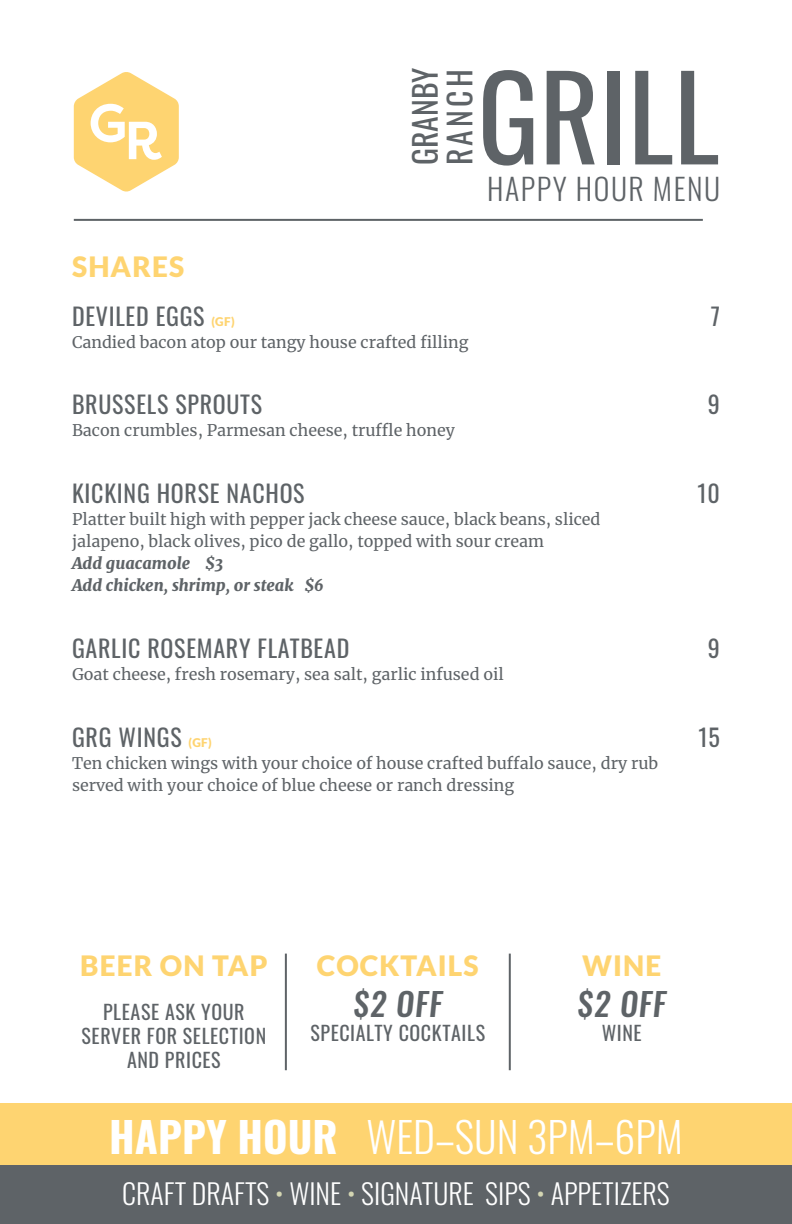
<style>
.page{position:relative;width:792px;height:1224px;background:#fff}
.page>*{position:absolute;margin:0;border:0;box-sizing:border-box;transform-origin:0 0}
.t1{font:115.6px "Oswald";color:#5e6367}
.t2{font:300 42px "Oswald";color:#fff}
.Item{font:italic 500 32px "Oswald";letter-spacing:.03em;color:#5e6367}
.t3{font:31.8px/34.6px "Oswald";color:#5e6367}
.Item-2{font:300 29.8px "Oswald";letter-spacing:.05em;color:#5e6367}
.t4{font:300 28px "Oswald";color:#fff}
.Subhead{font:900 28px "Lato";letter-spacing:.04em;color:#fed471}
.Item-3{font:24px "Oswald";letter-spacing:.03em;color:#5e6367}
.Item-4{font:20px/24px "Oswald";letter-spacing:.03em;color:#5e6367;text-align:center}
.Description{font:16px/22px "Merriweather";color:#5e6367}
.Item-5{font:16px "Merriweather";color:#5e6367}
.s1{font-family:"Lato";font-weight:900;font-size:12px;color:#fed471}
.s2{font-weight:900;font-style:italic}
.s3{font-weight:700}
.s4{color:#d3d5b2}
</style>
<div class="page">
<svg style="left:74px;top:72px;width:105px;height:120px"></svg>
<hr style="left:285px;top:954px;width:2px;height:116px;background:#5e6367">
<hr style="left:509px;top:954px;width:2px;height:116px;background:#5e6367">
<hr style="left:74px;top:219px;width:629px;height:2px;background:#5e6367">
<div style="left:0;top:1103px;width:792px;height:63px;background:#fed471"></div>
<div style="left:0;top:1166px;width:792px;height:58px;background:#5e6367"></div>
<p class="Subhead" style="left:72px;top:251px;width:114px">SHARES</p>
<p class="t3" style="left:405px;top:165px;width:99px;rotate:-90deg">GRANBY<br>RANCH</p>
<p class="t1" style="left:478px;top:14px;width:244px">GRILL</p>
<p class="Item-2" style="left:487px;top:163px;width:234px">HAPPY HOUR MENU</p>
<p class="Item-3" style="left:72px;top:294px;width:164px">DEVILED EGGS <span class="s1">(GF)</span></p>
<p class="Item-3" style="left:711px;top:294px;width:11px">7</p>
<p class="Description" style="left:72px;top:330px;width:398px">Candied bacon atop our tangy house crafted filling</p>
<p class="Item-3" style="left:72px;top:383px;width:192px">BRUSSELS SPROUTS</p>
<p class="Item-3" style="left:708px;top:383px;width:14px">9</p>
<p class="Item-5" style="left:72px;top:420px;width:385px">Bacon crumbles, Parmesan cheese, truffle honey</p>
<p class="Item-3" style="left:72px;top:472px;width:234px">KICKING HORSE NACHOS</p>
<p class="Item-3" style="left:697px;top:472px;width:24px">10</p>
<p class="Description" style="left:72px;top:508px;width:530px">Platter built high with pepper jack cheese sauce, black beans, sliced jalapeno, black olives, pico de gallo, topped with sour cream<br><span class="s2">Add guacamole $3<br>Add chicken, shrimp, or steak $6</span></p>
<p class="Item-3" style="left:72px;top:627px;width:279px">GARLIC ROSEMARY FLATBEAD</p>
<p class="Item-3" style="left:708px;top:627px;width:14px">9</p>
<p class="Description" style="left:72px;top:663px;width:433px">Goat cheese, fresh rosemary, sea salt, garlic infused oil</p>
<p class="Item-3" style="left:72px;top:716px;width:141px">GRG WINGS <span class="s1">(GF)</span></p>
<p class="Item-3" style="left:698px;top:716px;width:23px">15</p>
<p class="Description" style="left:72px;top:752px;width:588px">Ten chicken wings with your choice of house crafted buffalo sauce, dry rub served with your choice of blue cheese or ranch dressing</p>
<p class="Subhead" style="left:80px;top:949px;width:189px">BEER ON TAP</p>
<p class="Subhead" style="left:317px;top:949px;width:163px">COCKTAILS</p>
<p class="Subhead" style="left:582px;top:949px;width:81px">WINE</p>
<p class="Item-4" style="left:82px;top:998px;width:186px">PLEASE ASK YOUR<br>SERVER FOR SELECTION<br>AND PRICES</p>
<p class="Item" style="left:354px;top:981px;width:90px">$2 OFF</p>
<p class="Item-4" style="left:310px;top:1019px;width:176px">SPECIALTY COCKTAILS</p>
<p class="Item" style="left:577px;top:981px;width:90px">$2 OFF</p>
<p class="Item-4" style="left:602px;top:1019px;width:42px">WINE</p>
<p class="t2" style="left:109px;top:1099px;width:575px"><span class="s3">HAPPY HOUR</span> WED–SUN 3PM–6PM</p>
<p class="t4" style="left:122px;top:1168px;width:549px">CRAFT DRAFTS <span class="s4">•</span> WINE <span class="s4">•</span> SIGNATURE SIPS <span class="s4">•</span> APPETIZERS</p>
</div>
